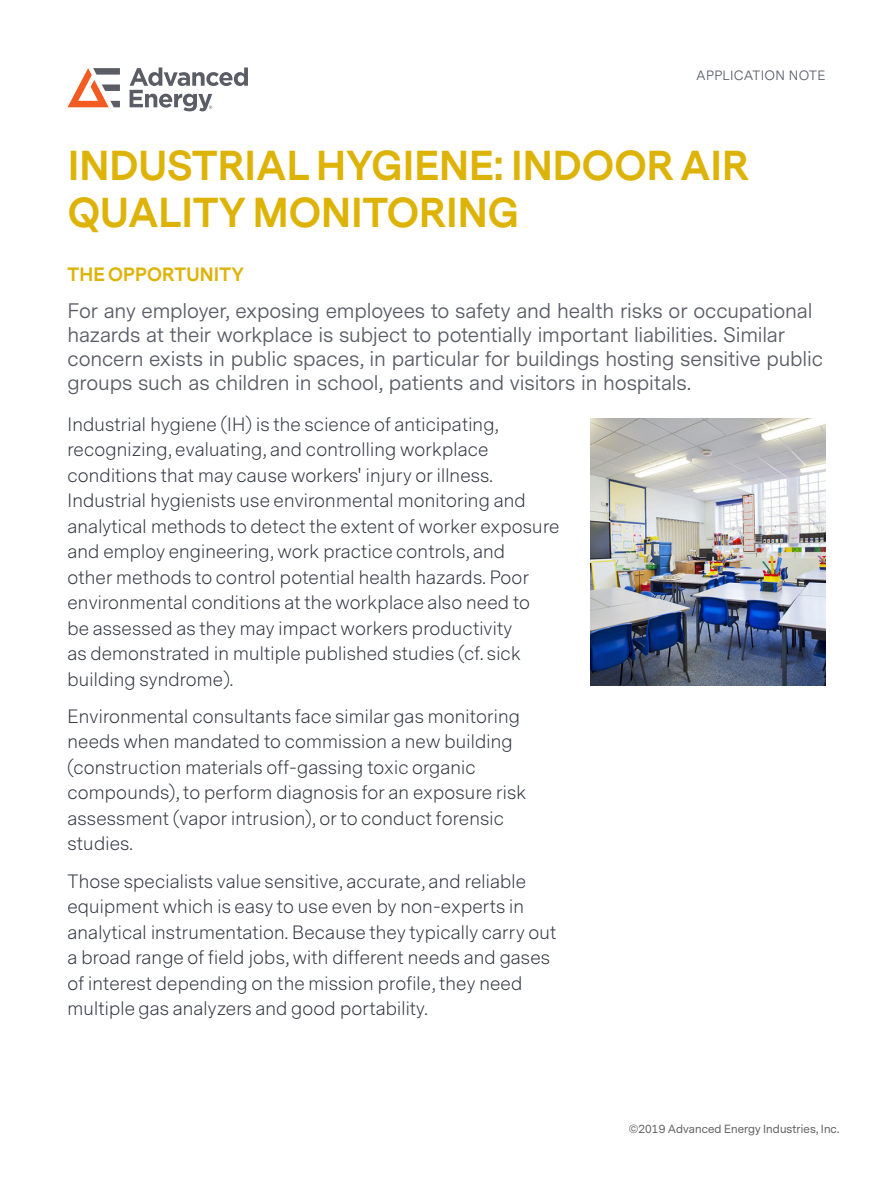
<style>
.page{position:relative;width:893px;height:1188px;background:#fff}
.page>*{position:absolute;margin:0;border:0;box-sizing:border-box;transform-origin:0 0}
.Doc_Title{font:700 39px/46.8px "Messina Sans";color:#deb308}
.Doc_Subtitle{font:21px/24px "Messina Sans";letter-spacing:-.005em;color:#5a5c66}
.Product_Overview_bod{font:300 18px/25.5px "Messina Sans";letter-spacing:.01em;color:#323640}
.Cover_Heading{font:700 18px "Messina Sans";letter-spacing:.01em;color:#deb308}
.Doc_Subtitle-2{font:13.5px "Messina Sans";letter-spacing:.015em;color:#5a5c66}
.t1{font:11.1px "Messina Sans";letter-spacing:.01em;color:#636366}
</style>
<div class="page">
<svg style="left:68px;top:68px;width:52px;height:39px"></svg>
<svg style="left:130px;top:67px;width:118px;height:44px"></svg>
<img style="left:591px;top:418px;width:234px;height:267px">
<p class="Doc_Subtitle-2" style="left:696px;top:67px;width:131px">APPLICATION NOTE</p>
<p class="Doc_Title" style="left:68px;top:143px;width:683px">INDUSTRIAL HYGIENE: INDOOR AIR<br>QUALITY MONITORING</p>
<p class="Cover_Heading" style="left:68px;top:262px;width:178px">THE OPPORTUNITY</p>
<p class="Doc_Subtitle" style="left:68px;top:300px;width:757px">For any employer, exposing employees to safety and health risks or occupational hazards at their workplace is subject to potentially important liabilities. Similar concern exists in public spaces, in particular for buildings hosting sensitive public groups such as children in school, patients and visitors in hospitals.</p>
<p class="Product_Overview_bod" style="left:68px;top:412px;width:493px">Industrial hygiene (IH) is the science of anticipating, recognizing, evaluating, and controlling workplace conditions that may cause workers' injury or illness.<br>Industrial hygienists use environmental monitoring and analytical methods to detect the extent of worker exposure and employ engineering, work practice controls, and<br>other methods to control potential health hazards. Poor environmental conditions at the workplace also need to<br>be assessed as they may impact workers productivity<br>as demonstrated in multiple published studies (cf. sick building syndrome).</p>
<p class="Product_Overview_bod" style="left:68px;top:704px;width:460px">Environmental consultants face similar gas monitoring needs when mandated to commission a new building (construction materials off-gassing toxic organic compounds), to perform diagnosis for an exposure risk assessment (vapor intrusion), or to conduct forensic studies.</p>
<p class="Product_Overview_bod" style="left:68px;top:869px;width:490px">Those specialists value sensitive, accurate, and reliable equipment which is easy to use even by non-experts in analytical instrumentation. Because they typically carry out a broad range of field jobs, with different needs and gases of interest depending on the mission profile, they need multiple gas analyzers and good portability.</p>
<p class="t1" style="left:629px;top:1122px;width:212px">©2019 Advanced Energy Industries, Inc.</p>
</div>
